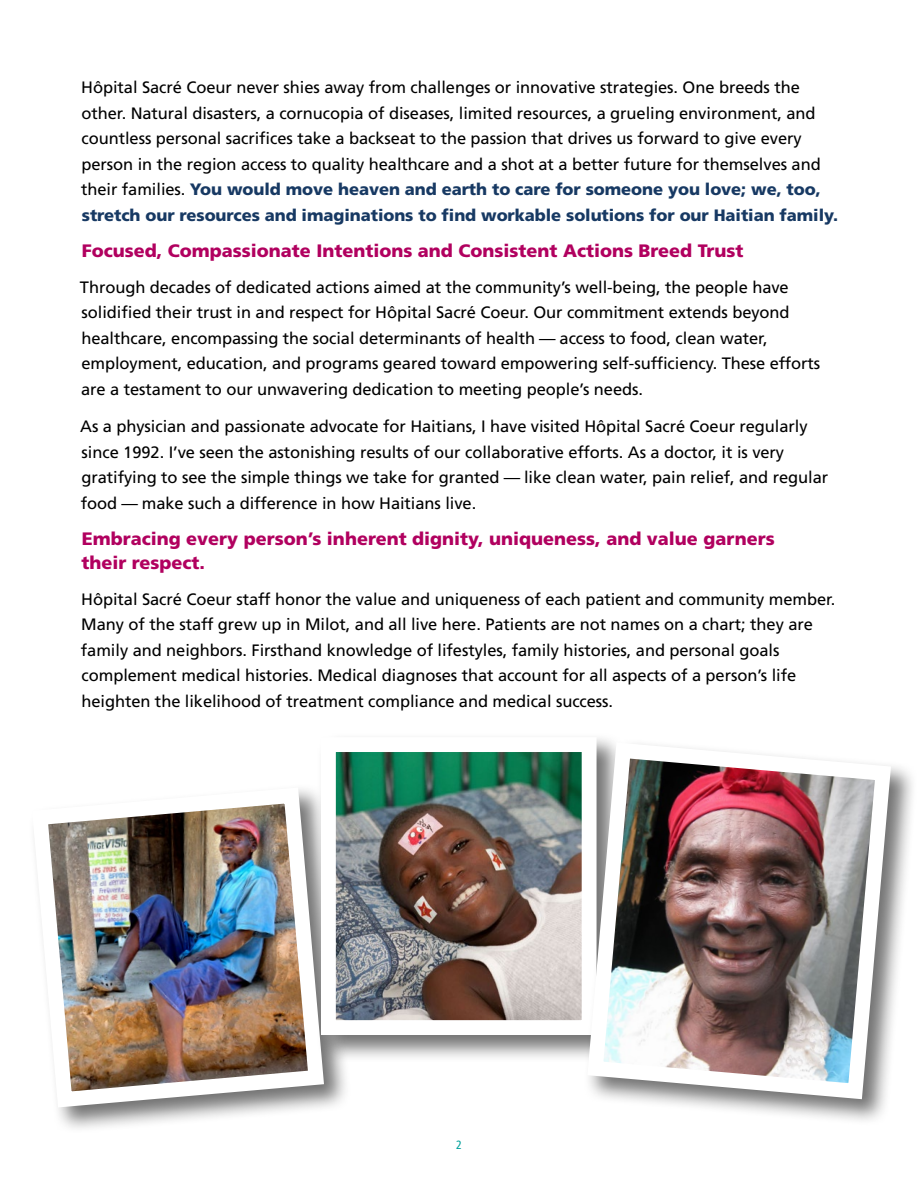
<style>
.page{position:relative;width:918px;height:1188px;background:#fff}
.page>*{position:absolute;margin:0;border:0;box-sizing:border-box;transform-origin:0 0}
.t1{font:900 18px/24px "Frutiger LT Std";color:#b1005f}
.t2{font:16.5px/25.5px "Frutiger LT Std";letter-spacing:-.005em;color:#000}
.t3{font:condensed 12px "Frutiger LT Std";color:#00a19c}
.s1{font-weight:900;color:#173963}
</style>
<div class="page">
<div style="left:28px;top:784px;width:323px;height:350px;background:#000;opacity:.55"></div>
<img style="left:28px;top:784px;width:304px;height:332px">
<div style="left:316px;top:732px;width:309px;height:331px;background:#000;opacity:.55"></div>
<img style="left:337px;top:753px;width:242px;height:266px">
<div style="left:584px;top:739px;width:334px;height:388px;background:#000;opacity:.55"></div>
<img style="left:579px;top:734px;width:320px;height:373px">
<p class="t2" style="left:81px;top:75px;width:759px">Hôpital Sacré Coeur never shies away from challenges or innovative strategies. One breeds the other. Natural disasters, a cornucopia of diseases, limited resources, a grueling environment, and countless personal sacrifices take a backseat to the passion that drives us forward to give every person in the region access to quality healthcare and a shot at a better future for themselves and their families. <span class="s1">You would move heaven and earth to care for someone you love; we, too, stretch our resources and imaginations to find workable solutions for our Haitian family.</span></p>
<p class="t1" style="left:82px;top:239px;width:663px">Focused, Compassionate Intentions and Consistent Actions Breed Trust</p>
<p class="t2" style="left:80px;top:274px;width:742px">Through decades of dedicated actions aimed at the community’s well-being, the people have solidified their trust in and respect for Hôpital Sacré Coeur. Our commitment extends beyond healthcare, encompassing the social determinants of health — access to food, clean water, employment, education, and programs geared toward empowering self-sufficiency. These efforts are a testament to our unwavering dedication to meeting people’s needs.</p>
<p class="t2" style="left:80px;top:414px;width:749px">As a physician and passionate advocate for Haitians, I have visited Hôpital Sacré Coeur regularly since 1992. I’ve seen the astonishing results of our collaborative efforts. As a doctor, it is very gratifying to see the simple things we take for granted — like clean water, pain relief, and regular food — make such a difference in how Haitians live.</p>
<p class="t1" style="left:81px;top:527px;width:695px">Embracing every person’s inherent dignity, uniqueness, and value garners their respect.</p>
<p class="t2" style="left:81px;top:586px;width:756px">Hôpital Sacré Coeur staff honor the value and uniqueness of each patient and community member.<br>Many of the staff grew up in Milot, and all live here. Patients are not names on a chart; they are family and neighbors. Firsthand knowledge of lifestyles, family histories, and personal goals complement medical histories. Medical diagnoses that account for all aspects of a person’s life heighten the likelihood of treatment compliance and medical success.</p>
<p class="t3" style="left:456px;top:1138px;width:7px">2</p>
</div>
